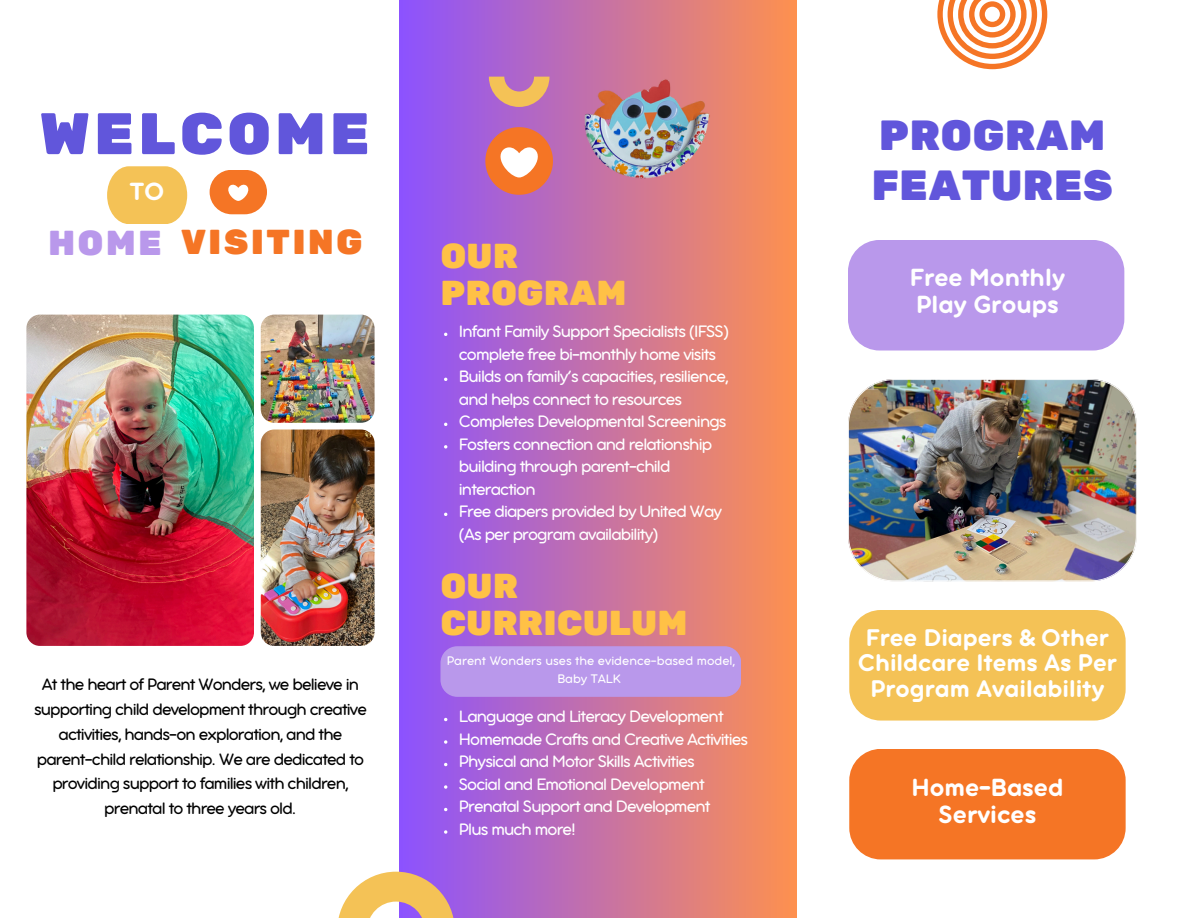
<style>
.page{position:relative;width:1188px;height:918px;background:#fff}
.page>*{position:absolute;margin:0;border:0;box-sizing:border-box;transform-origin:0 0}
.t1{font:58.5px "Rubik One";letter-spacing:.06em;color:#6156db}
.t2{font:42px "Rubik One";color:#6156db}
.t3{font:34.5px/37.2px "Rubik One";color:#ffc146}
.t4{font:34.5px "Rubik One";letter-spacing:.06em;color:#f57525}
.t5{font:34.5px "Rubik One";color:#b998eb}
.t6{font:27px/27px "Aristotelica Pro Tx Bld";color:#fff}
.t7{font:26.25px/25.8px "Aristotelica Pro Tx Bld";color:#fff;text-align:center}
.t8{font:18px/22.5px "Aristotelica Pro Tx";letter-spacing:-.045em;color:#fff}
.t9{font:18px/24.8px "Aristotelica Pro Tx";letter-spacing:-.045em;color:#000;text-align:center}
.t10{font:13.5px/18px "Aristotelica Pro Tx";color:#fff;text-align:center}
</style>
<div class="page">
<img style="left:26px;top:315px;width:228px;height:331px;border-radius:13px">
<img style="left:261px;top:315px;width:113px;height:108px;border-radius:14px">
<img style="left:261px;top:430px;width:113px;height:215px;border-radius:14px">
<div style="left:399px;top:0;width:397px;height:918px;background:linear-gradient(to right,#8c52ff,#fe904f)"></div>
<div style="left:849px;top:749px;width:277px;height:110px;background:#f57525;border-radius:31px"></div>
<div style="left:848px;top:240px;width:276px;height:111px;background:#b998eb;border-radius:32px"></div>
<div style="left:849px;top:610px;width:277px;height:111px;background:#f4c256;border-radius:32px"></div>
<div style="left:210px;top:170px;width:57px;height:44px;background:#f57525;border-radius:22px"></div>
<svg style="left:213px;top:170px;width:51px;height:45px"></svg>
<svg style="left:471px;top:113px;width:96px;height:96px;background:#ca779d"></svg>
<svg style="left:489px;top:77px;width:61px;height:30px;background:#d79b85"></svg>
<svg style="left:338px;top:872px;width:117px;height:46px"></svg>
<svg style="left:937px;top:0;width:110px;height:69px"></svg>
<img style="left:848px;top:379px;width:289px;height:202px">
<div style="left:440px;top:646px;width:301px;height:51px;background:#b998eb;border-radius:17px"></div>
<img style="left:572px;top:68px;width:150px;height:124px">
<svg style="left:444px;top:445px;width:3px;height:4px"></svg>
<svg style="left:107px;top:166px;width:80px;height:58px;background:#f5c96a"></svg>
<svg style="left:444px;top:740px;width:3px;height:4px"></svg>
<svg style="left:444px;top:785px;width:3px;height:4px"></svg>
<svg style="left:444px;top:830px;width:3px;height:4px"></svg>
<p class="t1" style="left:39px;top:100px;width:333px">WELCOME</p>
<p class="t6" style="left:130px;top:180px;width:36px">TO</p>
<p class="t5" style="left:48px;top:223px;width:115px">HOME</p>
<p class="t4" style="left:181px;top:222px;width:183px">VISITING</p>
<p class="t9" style="left:34px;top:674px;width:334px">At the heart of Parent Wonders, we believe in supporting child development through creative activities, hands-on exploration, and the parent-child relationship. We are dedicated to providing support to families with children, prenatal to three years old.</p>
<h3 class="t3" style="left:440px;top:239px;width:188px">OUR<br>PROGRAM</h3>
<h3 class="t8" style="left:459px;top:322px;width:272px">Infant Family Support Specialists (IFSS) complete free bi-monthly home visits</h3>
<p class="t8" style="left:459px;top:367px;width:271px">Builds on family’s capacities, resilience, and helps connect to resources</p>
<p class="t8" style="left:459px;top:412px;width:269px">Completes Developmental Screenings</p>
<p class="t8" style="left:459px;top:434px;width:255px">Fosters connection and relationship building through parent-child interaction</p>
<p class="t8" style="left:459px;top:502px;width:265px">Free diapers provided by United Way (As per program availability)</p>
<h3 class="t3" style="left:440px;top:569px;width:249px">OUR<br>CURRICULUM</h3>
<p class="t10" style="left:447px;top:653px;width:290px">Parent Wonders uses the evidence-based model,<br>Baby TALK</p>
<p class="t8" style="left:459px;top:707px;width:266px">Language and Literacy Development</p>
<p class="t8" style="left:459px;top:729px;width:291px">Homemade Crafts and Creative Activities</p>
<p class="t8" style="left:459px;top:752px;width:237px">Physical and Motor Skills Activities</p>
<h1 class="t8" style="left:459px;top:774px;width:248px">Social and Emotional Development</h1>
<h4 class="t8" style="left:459px;top:797px;width:253px">Prenatal Support and Development</h4>
<p class="t8" style="left:459px;top:819px;width:118px">Plus much more!</p>
<h3 class="t2" style="left:879px;top:110px;width:228px">PROGRAM</h3>
<h6 class="t2" style="left:871px;top:161px;width:243px">FEATURES</h6>
<p class="t6" style="left:910px;top:266px;width:157px">Free Monthly<br>Play Groups</p>
<p class="t7" style="left:858px;top:626px;width:260px">Free Diapers &amp; Other<br>Childcare Items As Per<br>Program Availability</p>
<h2 class="t6" style="left:911px;top:776px;width:154px;text-align:center">Home-Based<br>Services</h2>
</div>
